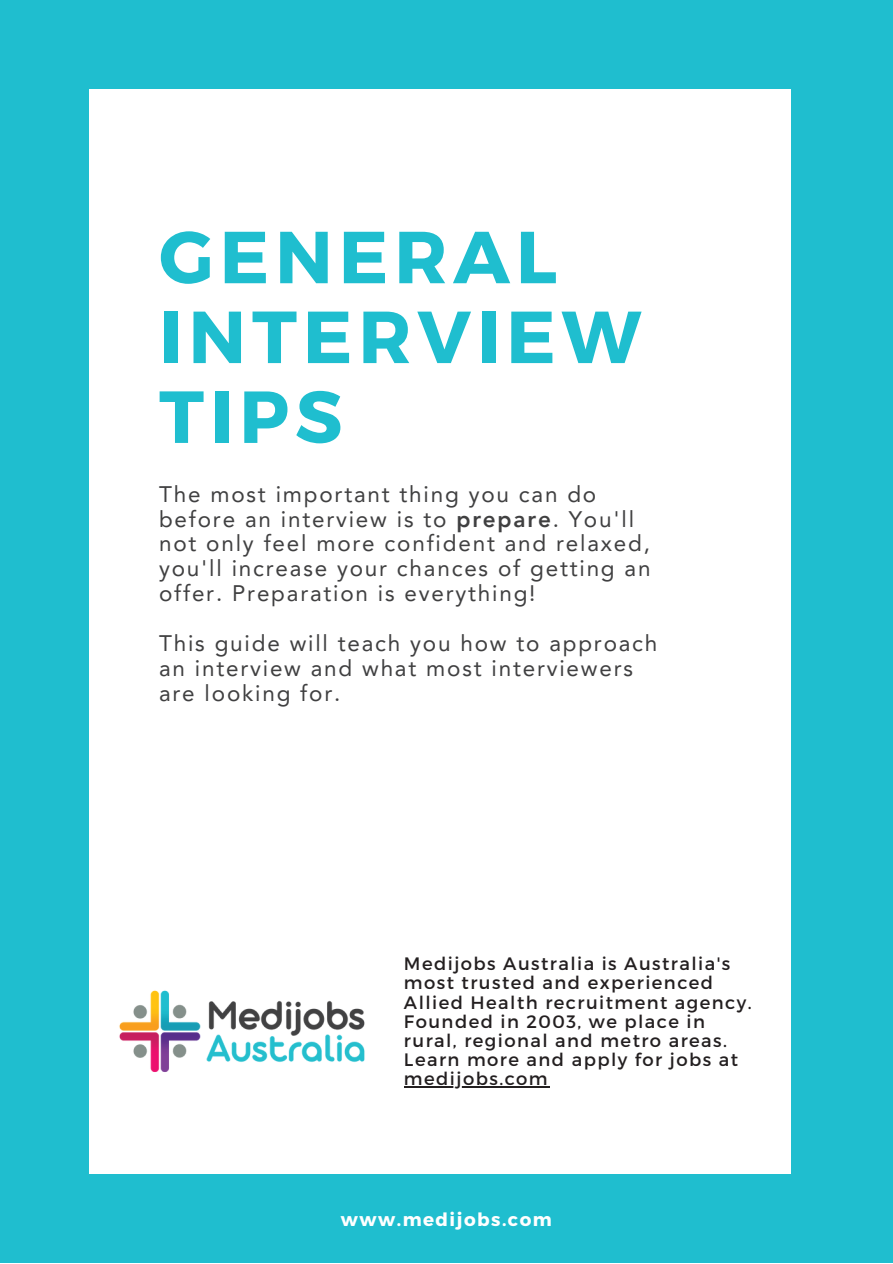
<style>
.page{position:relative;width:893px;height:1264px;background:#fff}
.page>*{position:absolute;margin:0;border:0;box-sizing:border-box;transform-origin:0 0}
.t1{font:700 73.5px/79.8px "Montserrat";letter-spacing:.08em;color:#1fbecf}
.t2{font:22.5px/24.8px "Avenir LT Pro";letter-spacing:.08em;color:#404041}
.t3{font:700 18.3px "Montserrat";letter-spacing:.08em;color:#fff}
.t4{font:18px/19px "Montserrat";letter-spacing:.08em;color:#231f20}
.s1{font-weight:800}
</style>
<div class="page">
<div style="left:0;top:0;width:892px;height:1262px;background:#1fbecf"></div>
<div style="left:89px;top:89px;width:702px;height:1084px;background:#fff"></div>
<hr style="left:404px;top:1086px;width:145px;height:1px;background:#231f20">
<img style="left:119px;top:990px;width:246px;height:82px">
<p class="t1" style="left:159px;top:213px;width:483px">GENERAL<br>INTERVIEW<br>TIPS</p>
<p class="t2" style="left:159px;top:483px;width:493px">The most important thing you can do before an interview is to <span class="s1">prepare</span>. You'll not only feel more confident and relaxed, you'll increase your chances of getting an offer. Preparation is everything!</p>
<p class="t2" style="left:159px;top:633px;width:500px">This guide will teach you how to approach an interview and what most interviewers are looking for.</p>
<p class="t4" style="left:404px;top:953px;width:349px">Medijobs Australia is Australia's most trusted and experienced<br>Allied Health recruitment agency.<br>Founded in 2003, we place in rural, regional and metro areas.<br>Learn more and apply for jobs at medijobs.com</p>
<p class="t3" style="left:341px;top:1207px;width:212px">www.medijobs.com</p>
</div>
